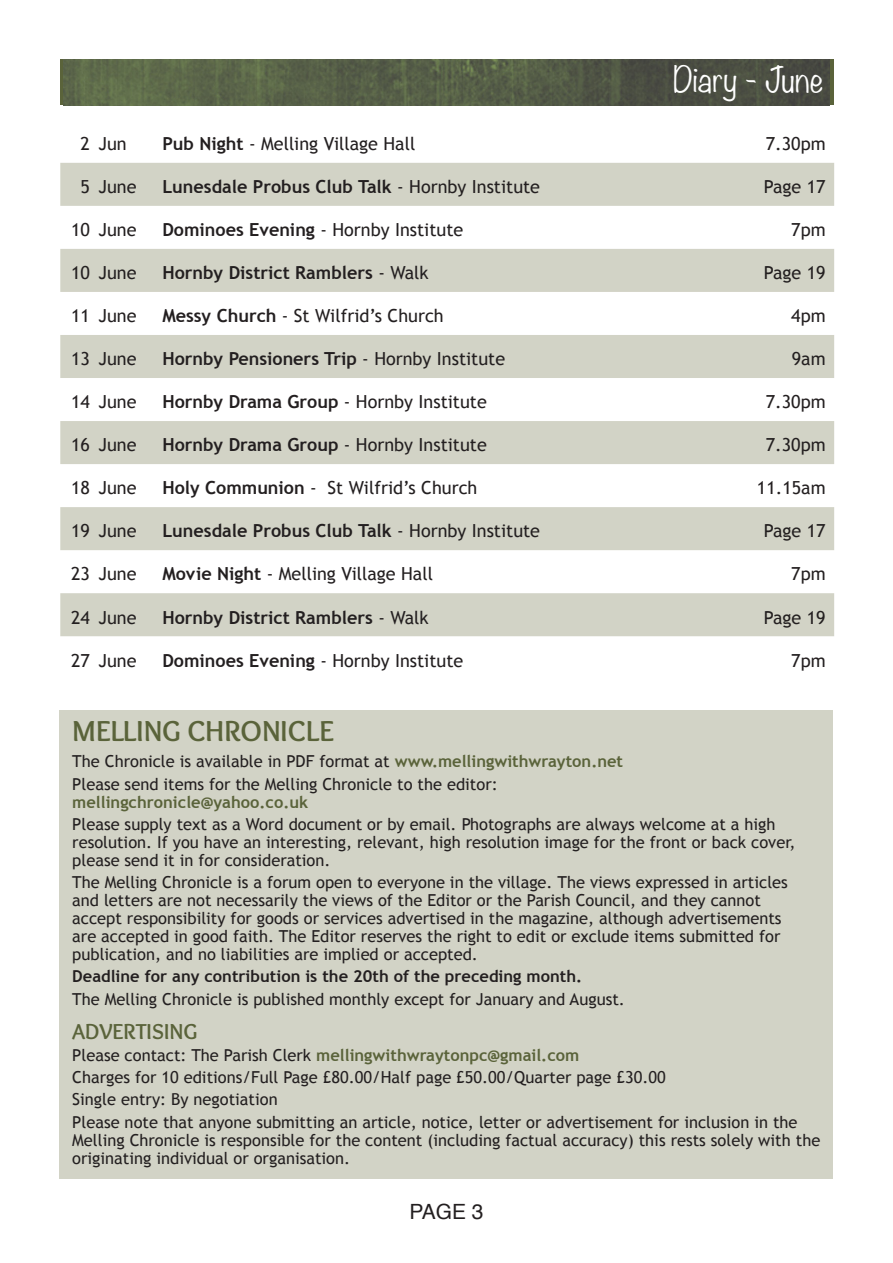
<style>
.page{position:relative;width:893px;height:1263px;background:#fff}
.page>*{position:absolute;margin:0;border:0;box-sizing:border-box;transform-origin:0 0}
.t1{font:300 31.5px "Noteworthy";color:#fff}
.Heading_Main{font:700 30px "Overlock";color:#5a633a}
.Small_Heading{font:700 22.5px "Overlock";color:#5a633a}
.t2{font:21px "Helvetica";color:#231f20}
.Body{font:18px "Trebuchet MS";color:#231f20}
.Body-2{font:700 18px "Trebuchet MS";color:#231f20}
.Body-3{font:16.5px/18px "Trebuchet MS";color:#231f20}
.Advertising{font:16.5px/18px "Trebuchet MS";color:#231f20}
.Advertising-2{font:700 16.5px "Trebuchet MS";color:#5a633a}
.Body-4{font:700 16.5px "Trebuchet MS";color:#231f20}
.s1{font-weight:700}
.s2{font-weight:400}
.s3{font-weight:700;color:#5a633a}
.s4{font-weight:400;color:#231f20}
</style>
<div class="page">
<img style="left:63px;top:60px;width:766px;height:45px">
<div style="left:60px;top:710px;width:773px;height:468px;background:#d2d3c6"></div>
<svg style="left:60px;top:163px;width:774px;height:473px;fill:#d2d3c6"></svg>
<p class="t1" style="left:673px;top:51px;width:151px">Diary - June</p>
<p class="Body" style="left:81px;top:133px;width:11px">2</p>
<p class="Body" style="left:99px;top:133px;width:30px">Jun</p>
<p class="Body" style="left:162px;top:133px;width:254px"><span class="s1">Pub Night</span> - Melling Village Hall</p>
<p class="Body" style="left:766px;top:133px;width:61px">7.30pm</p>
<p class="Body" style="left:81px;top:176px;width:11px">5</p>
<p class="Body" style="left:99px;top:176px;width:40px">June</p>
<p class="Body-2" style="left:162px;top:175px;width:379px">Lunesdale Probus Club Talk <span class="s2">- Hornby Institute</span></p>
<p class="Body" style="left:764px;top:176px;width:63px">Page 17</p>
<p class="Body" style="left:71px;top:219px;width:20px">10</p>
<p class="Body" style="left:99px;top:219px;width:40px">June</p>
<p class="Body" style="left:162px;top:219px;width:302px"><span class="s1">Dominoes Evening</span> - Hornby Institute</p>
<p class="Body" style="left:791px;top:219px;width:36px">7pm</p>
<p class="Body" style="left:71px;top:262px;width:20px">10</p>
<p class="Body" style="left:99px;top:262px;width:40px">June</p>
<p class="Body-2" style="left:162px;top:261px;width:268px">Hornby District Ramblers <span class="s2">- Walk</span></p>
<p class="Body" style="left:764px;top:262px;width:63px">Page 19</p>
<p class="Body" style="left:71px;top:305px;width:20px">11</p>
<p class="Body" style="left:99px;top:305px;width:40px">June</p>
<p class="Body" style="left:162px;top:305px;width:283px"><span class="s1">Messy Church</span> - St Wilfrid’s Church</p>
<p class="Body" style="left:791px;top:305px;width:36px">4pm</p>
<p class="Body" style="left:71px;top:348px;width:20px">13</p>
<p class="Body" style="left:99px;top:348px;width:40px">June</p>
<p class="Body-2" style="left:162px;top:348px;width:344px">Hornby Pensioners Trip <span class="s2">- Hornby Institute</span></p>
<p class="Body" style="left:792px;top:348px;width:35px">9am</p>
<p class="Body" style="left:71px;top:391px;width:20px">14</p>
<p class="Body" style="left:99px;top:391px;width:40px">June</p>
<p class="Body-2" style="left:162px;top:391px;width:326px">Hornby Drama Group <span class="s2">- Hornby Institute</span></p>
<p class="Body" style="left:766px;top:391px;width:61px">7.30pm</p>
<p class="Body" style="left:71px;top:434px;width:20px">16</p>
<p class="Body" style="left:99px;top:434px;width:40px">June</p>
<p class="Body-2" style="left:162px;top:434px;width:326px">Hornby Drama Group <span class="s2">- Hornby Institute</span></p>
<p class="Body" style="left:766px;top:434px;width:61px">7.30pm</p>
<p class="Body" style="left:71px;top:477px;width:20px">18</p>
<p class="Body" style="left:99px;top:477px;width:40px">June</p>
<p class="Body" style="left:162px;top:477px;width:317px"><span class="s1">Holy Communion</span> - St Wilfrid’s Church</p>
<p class="Body" style="left:757px;top:477px;width:70px">11.15am</p>
<p class="Body" style="left:71px;top:520px;width:20px">19</p>
<p class="Body" style="left:99px;top:520px;width:40px">June</p>
<p class="Body-2" style="left:162px;top:520px;width:379px">Lunesdale Probus Club Talk <span class="s2">- Hornby Institute</span></p>
<p class="Body" style="left:764px;top:520px;width:63px">Page 17</p>
<p class="Body" style="left:71px;top:563px;width:20px">23</p>
<p class="Body" style="left:99px;top:563px;width:40px">June</p>
<p class="Body" style="left:162px;top:563px;width:272px"><span class="s1">Movie Night</span> - Melling Village Hall</p>
<p class="Body" style="left:791px;top:563px;width:36px">7pm</p>
<p class="Body" style="left:71px;top:606px;width:20px">24</p>
<p class="Body" style="left:99px;top:606px;width:40px">June</p>
<p class="Body-2" style="left:162px;top:606px;width:268px">Hornby District Ramblers <span class="s2">- Walk</span></p>
<p class="Body" style="left:764px;top:606px;width:63px">Page 19</p>
<p class="Body" style="left:71px;top:649px;width:20px">27</p>
<p class="Body" style="left:99px;top:649px;width:40px">June</p>
<p class="Body" style="left:162px;top:649px;width:302px"><span class="s1">Dominoes Evening</span> - Hornby Institute</p>
<p class="Body" style="left:791px;top:649px;width:36px">7pm</p>
<p class="Heading_Main" style="left:72px;top:713px;width:263px">MELLING CHRONICLE</p>
<p class="Body-3" style="left:72px;top:753px;width:552px">The Chronicle is available in PDF format at <span class="s3">www.mellingwithwrayton.net</span></p>
<p class="Body-3" style="left:72px;top:775px;width:427px">Please send items for the Melling Chronicle to the editor: <span class="s3">mellingchronicle@yahoo.co.uk</span></p>
<p class="Body-3" style="left:72px;top:815px;width:725px">Please supply text as a Word document or by email. Photographs are always welcome at a high resolution. If you have an interesting, relevant, high resolution image for the front or back cover, please send it in for consideration.</p>
<p class="Body-3" style="left:72px;top:873px;width:717px">The Melling Chronicle is a forum open to everyone in the village. The views expressed in articles and letters are not necessarily the views of the Editor or the Parish Council, and they cannot accept responsibility for goods or services advertised in the magazine, although advertisements are accepted in good faith. The Editor reserves the right to edit or exclude items submitted for publication, and no liabilities are implied or accepted.</p>
<p class="Body-4" style="left:72px;top:966px;width:511px">Deadline for any contribution is the 20th of the preceding month.</p>
<p class="Body-3" style="left:72px;top:990px;width:554px">The Melling Chronicle is published monthly except for January and August.</p>
<p class="Small_Heading" style="left:72px;top:1018px;width:127px">ADVERTISING</p>
<p class="Advertising-2" style="left:72px;top:1045px;width:508px"><span class="s4">Please contact: The Parish Clerk</span> mellingwithwraytonpc@gmail.com</p>
<p class="Advertising" style="left:72px;top:1068px;width:595px">Charges for 10 editions/Full Page £80.00/Half page £50.00/Quarter page £30.00</p>
<p class="Advertising" style="left:72px;top:1091px;width:207px">Single entry: By negotiation</p>
<p class="Advertising" style="left:72px;top:1113px;width:749px">Please note that anyone submitting an article, notice, letter or advertisement for inclusion in the<br>Melling Chronicle is responsible for the content (including factual accuracy) this rests solely with the originating individual or organisation.</p>
<p class="t2" style="left:409px;top:1195px;width:76px">PAGE 3</p>
</div>
